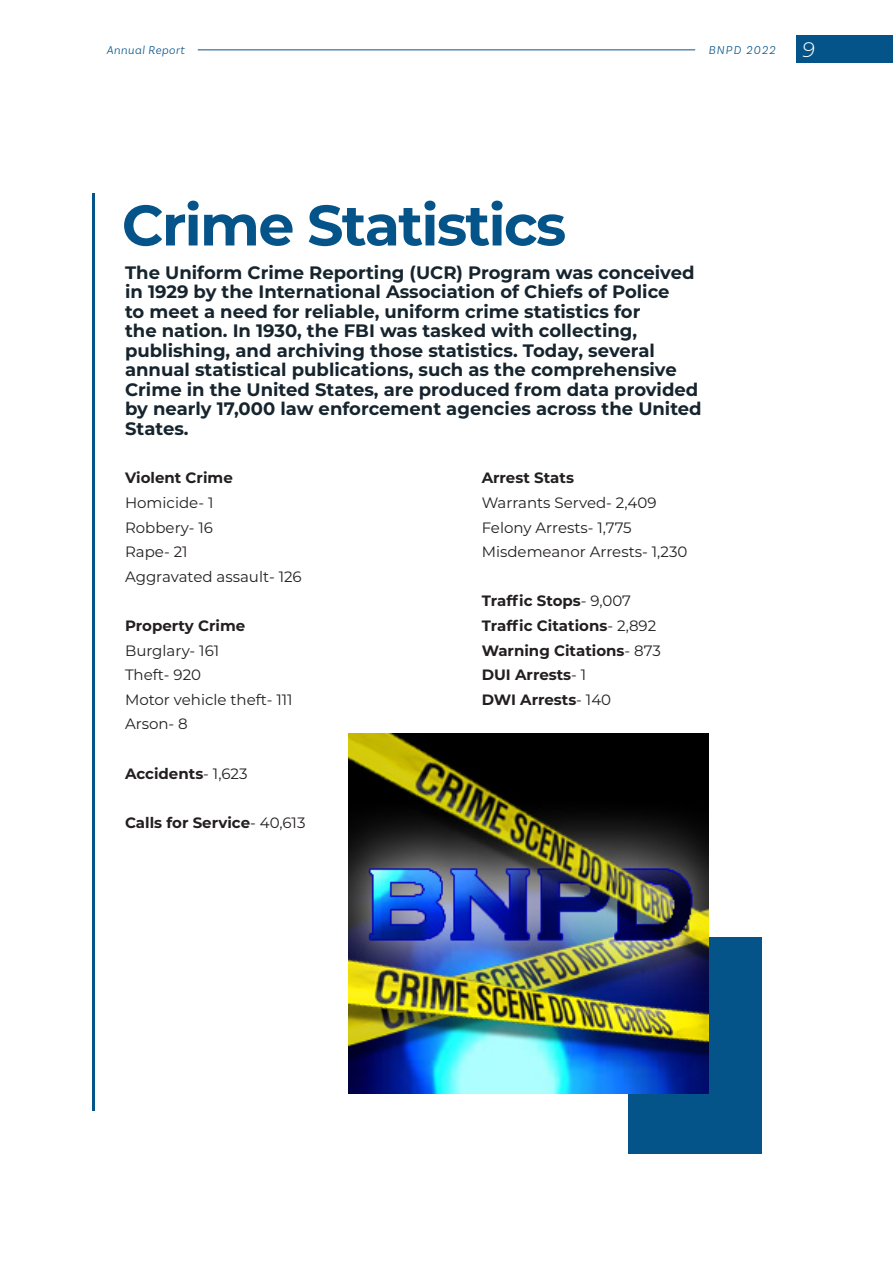
<style>
.page{position:relative;width:893px;height:1263px;background:#fff}
.page>*{position:absolute;margin:0;border:0;box-sizing:border-box;transform-origin:0 0}
.Titles_Blue{font:700 57px "Montserrat";letter-spacing:-.03em;color:#045389}
.t1{font:italic 300 21px "Montserrat";color:#fff}
.Subtitles_black{font:700 18px/19.5px "Montserrat";color:#16242e}
.Paragraph_Black{font:15px "Montserrat";color:#231f20}
.Paragraph_Black-2{font:700 15px "Montserrat";color:#231f20}
.t2{font:italic 300 12px "Basic Sans";letter-spacing:.04em;color:#045389}
.t3{font:italic 300 12px "Basic Sans";letter-spacing:.1em;color:#045389}
.s1{font-weight:400}
</style>
<div class="page">
<hr style="left:93px;top:193px;width:2px;height:918px;background:#045389">
<div style="left:628px;top:937px;width:134px;height:216px;background:#045389"></div>
<img style="left:348px;top:733px;width:360px;height:360px">
<div style="left:796px;top:35px;width:97px;height:28px;background:#045389"></div>
<hr style="left:198px;top:49px;width:497px;height:1px;background:#045389">
<p class="t2" style="left:106px;top:43px;width:80px">Annual Report</p>
<p class="t3" style="left:708px;top:43px;width:68px">BNPD 2022</p>
<p class="t1" style="left:802px;top:35px;width:14px">9</p>
<p class="Titles_Blue" style="left:122px;top:184px;width:446px">Crime Statistics</p>
<p class="Subtitles_black" style="left:125px;top:262px;width:578px">The Uniform Crime Reporting (UCR) Program was conceived in 1929 by the International Association of Chiefs of Police<br>to meet a need for reliable, uniform crime statistics for<br>the nation. In 1930, the FBI was tasked with collecting, publishing, and archiving those statistics. Today, several annual statistical publications, such as the comprehensive Crime in the United States, are produced from data provided by nearly 17,000 law enforcement agencies across the United States.</p>
<p class="Paragraph_Black-2" style="left:125px;top:467px;width:109px">Violent Crime</p>
<p class="Paragraph_Black" style="left:125px;top:492px;width:90px">Homicide- 1</p>
<p class="Paragraph_Black" style="left:125px;top:517px;width:90px">Robbery- 16</p>
<p class="Paragraph_Black" style="left:125px;top:541px;width:64px">Rape- 21</p>
<p class="Paragraph_Black" style="left:125px;top:566px;width:178px">Aggravated assault- 126</p>
<p class="Paragraph_Black-2" style="left:125px;top:615px;width:122px">Property Crime</p>
<p class="Paragraph_Black" style="left:125px;top:640px;width:96px">Burglary- 161</p>
<p class="Paragraph_Black" style="left:125px;top:664px;width:78px">Theft- 920</p>
<p class="Paragraph_Black" style="left:125px;top:689px;width:169px">Motor vehicle theft- 111</p>
<p class="Paragraph_Black" style="left:125px;top:714px;width:64px">Arson- 8</p>
<p class="Paragraph_Black-2" style="left:125px;top:762px;width:124px">Accidents<span class="s1">- 1,623</span></p>
<p class="Paragraph_Black-2" style="left:125px;top:812px;width:182px">Calls for Service<span class="s1">- 40,613</span></p>
<p class="Paragraph_Black-2" style="left:482px;top:467px;width:94px">Arrest Stats</p>
<p class="Paragraph_Black" style="left:482px;top:492px;width:176px">Warrants Served- 2,409</p>
<p class="Paragraph_Black" style="left:482px;top:517px;width:152px">Felony Arrests- 1,775</p>
<p class="Paragraph_Black" style="left:482px;top:541px;width:207px">Misdemeanor Arrests- 1,230</p>
<p class="Paragraph_Black-2" style="left:482px;top:590px;width:151px">Traffic Stops<span class="s1">- 9,007</span></p>
<p class="Paragraph_Black-2" style="left:482px;top:615px;width:176px">Traffic Citations<span class="s1">- 2,892</span></p>
<p class="Paragraph_Black-2" style="left:482px;top:639px;width:181px">Warning Citations<span class="s1">- 873</span></p>
<p class="Paragraph_Black-2" style="left:482px;top:664px;width:106px">DUI Arrests<span class="s1">- 1</span></p>
<p class="Paragraph_Black-2" style="left:482px;top:689px;width:131px">DWI Arrests<span class="s1">- 140</span></p>
</div>
